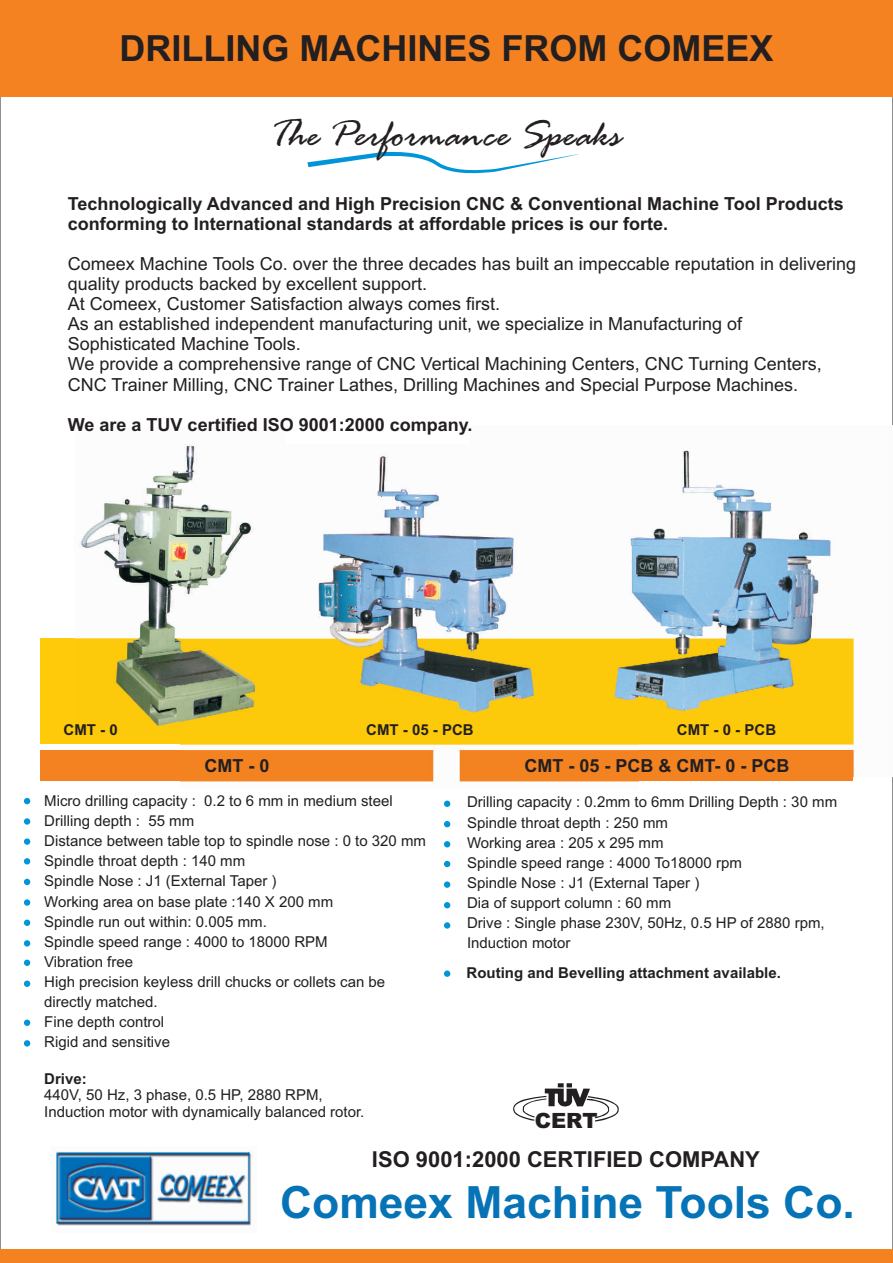
<style>
.page{position:relative;width:893px;height:1263px;background:#fff}
.page>*{position:absolute;margin:0;border:0;box-sizing:border-box;transform-origin:0 0}
.t1{font:700 44.4px "Arial";color:#0573b6}
.t2{font:italic 40.2px "Rage";color:#231f20}
.t3{font:700 36px "Arial";color:#231f20}
.t4{font:700 22.05px "Arial";color:#231f20}
.t5{font:900 21px "Arial";color:#231f20}
.t6{font:18px/20.1px "Arial";color:#231f20}
.t7{font:700 18px/20.1px "Arial";color:#231f20}
.t8{font:15px/20.1px "Arial";color:#231f20}
.t9{font:700 15px "Arial";color:#231f20}
</style>
<div class="page">
<div style="left:460px;top:750px;width:393px;height:30px;background:#f58220"></div>
<div style="left:40px;top:750px;width:393px;height:30px;background:#f58220"></div>
<div style="left:40px;top:639px;width:813px;height:105px;background:#feca0a"></div>
<img style="left:639px;top:450px;width:216px;height:327px">
<img style="left:75px;top:470px;width:105px;height:257px">
<img style="left:180px;top:444px;width:459px;height:338px">
<div style="left:0;top:0;width:893px;height:96px;background:#f58220"></div>
<svg style="left:513px;top:1083px;width:106px;height:38px"></svg>
<img style="left:56px;top:1151px;width:196px;height:75px">
<div style="left:0;top:1249px;width:893px;height:14px;background:#f58220"></div>
<svg style="left:307px;top:152px;width:271px;height:22px"></svg>
<svg style="left:24px;top:798px;width:6px;height:6px"></svg>
<div style="left:24px;top:818px;width:6px;height:7px;background:#0095d9;border-radius:50%"></div>
<svg style="left:24px;top:858px;width:6px;height:6px"></svg>
<div style="left:24px;top:838px;width:6px;height:7px;background:#0095d9;border-radius:50%"></div>
<svg style="left:24px;top:879px;width:6px;height:6px"></svg>
<div style="left:24px;top:899px;width:6px;height:7px;background:#0095d9;border-radius:50%"></div>
<div style="left:24px;top:919px;width:6px;height:7px;background:#0095d9;border-radius:50%"></div>
<svg style="left:24px;top:940px;width:6px;height:6px"></svg>
<div style="left:24px;top:980px;width:6px;height:7px;background:#0095d9;border-radius:50%"></div>
<div style="left:24px;top:1019px;width:6px;height:7px;background:#0095d9;border-radius:50%"></div>
<svg style="left:24px;top:1040px;width:6px;height:6px"></svg>
<svg style="left:444px;top:801px;width:6px;height:6px"></svg>
<svg style="left:444px;top:821px;width:6px;height:6px"></svg>
<svg style="left:444px;top:861px;width:6px;height:6px"></svg>
<svg style="left:444px;top:841px;width:6px;height:6px"></svg>
<div style="left:444px;top:881px;width:6px;height:7px;background:#0095d9;border-radius:50%"></div>
<svg style="left:444px;top:902px;width:6px;height:6px"></svg>
<div style="left:444px;top:922px;width:6px;height:7px;background:#0095d9;border-radius:50%"></div>
<div style="left:444px;top:970px;width:6px;height:7px;background:#0095d9;border-radius:50%"></div>
<div style="left:24px;top:959px;width:6px;height:7px;background:#0095d9;border-radius:50%"></div>
<h3 class="t3" style="left:119px;top:34px;width:656px">DRILLING MACHINES FROM COMEEX</h3>
<h2 class="t2" style="left:269px;top:121px;width:354px">The Performance Speaks</h2>
<p class="t7" style="left:68px;top:195px;width:777px">Technologically Advanced and High Precision CNC &amp; Conventional Machine Tool Products conforming to International standards at affordable prices is our forte.</p>
<p class="t6" style="left:68px;top:255px;width:790px">Comeex Machine Tools Co. over the three decades has built an impeccable reputation in delivering quality products backed by excellent support.<br>At Comeex, Customer Satisfaction always comes first.<br>As an established independent manufacturing unit, we specialize in Manufacturing of<br>Sophisticated Machine Tools.<br>We provide a comprehensive range of CNC Vertical Machining Centers, CNC Turning Centers, CNC Trainer Milling, CNC Trainer Lathes, Drilling Machines and Special Purpose Machines.</p>
<p class="t7" style="left:68px;top:416px;width:406px">We are a TUV certified ISO 9001:2000 company.</p>
<p class="t9" style="left:64px;top:724px;width:56px">CMT - 0</p>
<p class="t9" style="left:366px;top:724px;width:109px">CMT - 05 - PCB</p>
<p class="t9" style="left:677px;top:724px;width:101px">CMT - 0 - PCB</p>
<p class="t7" style="left:204px;top:757px;width:66px">CMT - 0</p>
<p class="t7" style="left:524px;top:757px;width:267px">CMT - 05 - PCB &amp; CMT- 0 - PCB</p>
<p class="t8" style="left:44px;top:792px;width:383px">Micro drilling capacity : 0.2 to 6 mm in medium steel<br>Drilling depth : 55 mm<br>Distance between table top to spindle nose : 0 to 320 mm<br>Spindle throat depth : 140 mm<br>Spindle Nose : J1 (External Taper )<br>Working area on base plate :140 X 200 mm<br>Spindle run out within: 0.005 mm.<br>Spindle speed range : 4000 to 18000 RPM<br>Vibration free<br>High precision keyless drill chucks or collets can be directly matched.<br>Fine depth control<br>Rigid and sensitive</p>
<p class="t9" style="left:44px;top:1073px;width:44px">Drive:</p>
<p class="t8" style="left:44px;top:1088px;width:322px;line-height:16.8px">440V, 50 Hz, 3 phase, 0.5 HP, 2880 RPM,<br>Induction motor with dynamically balanced rotor.</p>
<p class="t8" style="left:467px;top:793px;width:372px">Drilling capacity : 0.2mm to 6mm Drilling Depth : 30 mm Spindle throat depth : 250 mm<br>Working area : 205 x 295 mm<br>Spindle speed range : 4000 To18000 rpm<br>Spindle Nose : J1 (External Taper )<br>Dia of support column : 60 mm<br>Drive : Single phase 230V, 50Hz, 0.5 HP of 2880 rpm, Induction motor</p>
<p class="t9" style="left:467px;top:967px;width:316px">Routing and Bevelling attachment available.</p>
<h3 class="t5" style="left:535px;top:1113px;width:64px">CERT</h3>
<h3 class="t4" style="left:372px;top:1151px;width:389px">ISO 9001:2000 CERTIFIED COMPANY</h3>
<h1 class="t1" style="left:280px;top:1186px;width:576px">Comeex Machine Tools Co.</h1>
</div>
